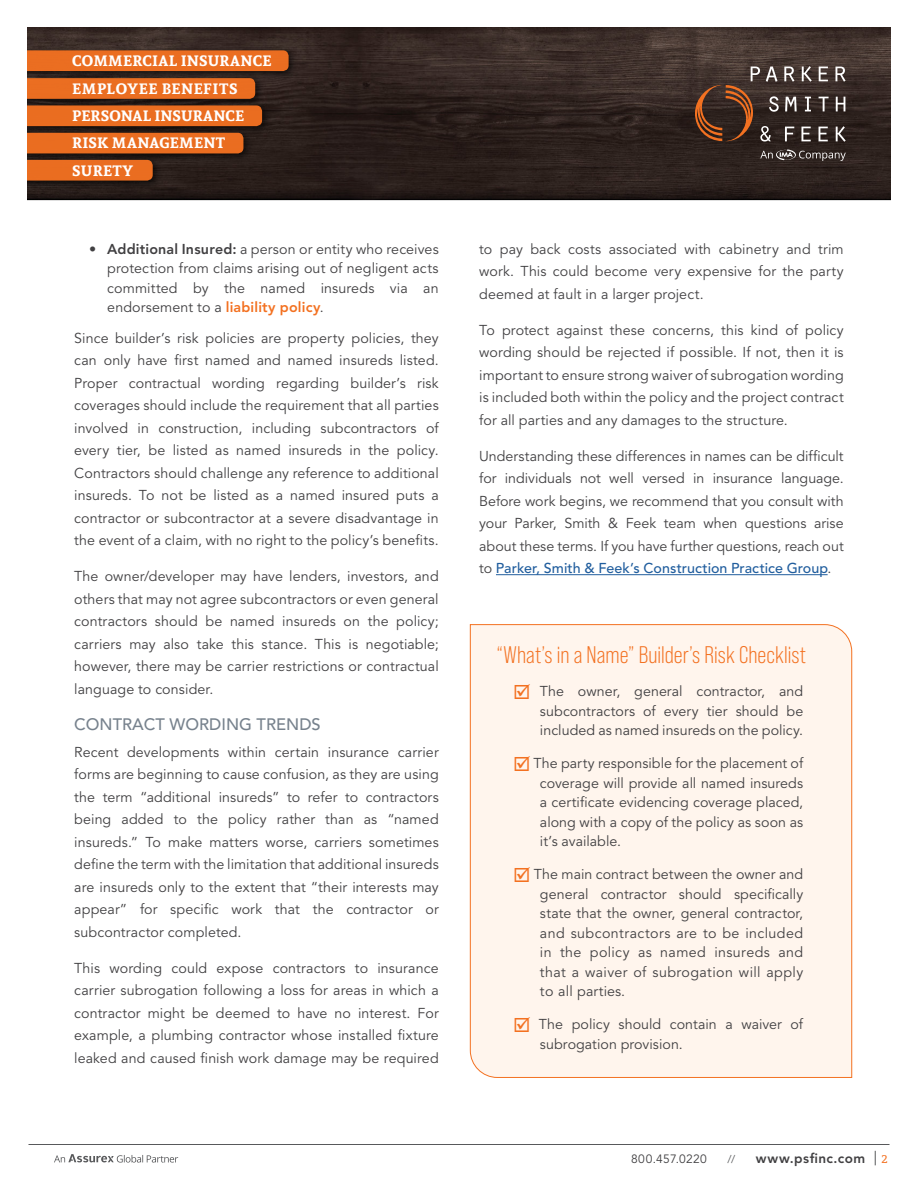
<style>
.page{position:relative;width:918px;height:1188px;background:#fff}
.page>*{position:absolute;margin:0;border:0;box-sizing:border-box;transform-origin:0 0}
.t1{font:24px "Bebas Neue Pro";letter-spacing:.005em;color:#f37121}
.t2{font:500 16.5px "Avenir LT Std";color:#77828d}
.t3{font:700 15px/27.3px "Andada";letter-spacing:.015em;color:#fff}
.t4{font:14.25px/22.5px "Avenir LT Std";letter-spacing:.005em;color:#414042;text-align:justify}
.t5{font:800 13.5px "Avenir LT Std";letter-spacing:.04em;color:#414042}
.t6{font:12px "Avenir LT Std";letter-spacing:.03em;color:#414042}
.t7{font:12px "Andada";color:#f37121}
.t8{font:11.25px "Avenir LT Std";color:#58595b}
.s1{font-weight:800}
.s2{font-weight:800;color:#f37121}
.s3{font-weight:500;color:#215e9e}
.s4{color:#f37121}
</style>
<div class="page">
<hr style="left:28px;top:1144px;width:862px;height:1px;background:#58595b">
<svg style="left:54px;top:1154px;width:124px;height:9px"></svg>
<svg style="left:875px;top:1151px;width:1px;height:14px"></svg>
<div style="left:470px;top:624px;width:382px;height:454px;background:#fff5ed"></div>
<hr style="left:496px;top:574px;width:332px;height:1px;background:#215e9e">
<svg style="left:27px;top:27px;width:864px;height:174px;background:#4e3123"></svg>
<p class="t3" style="left:72px;top:47px;width:201px">COMMERCIAL INSURANCE<br>EMPLOYEE BENEFITS<br>PERSONAL INSURANCE<br>RISK MANAGEMENT<br>SURETY</p>
<p class="t4" style="left:107px;top:240px;width:333px;line-height:19.5px;text-indent:-18px"><span class="s1">• Additional Insured:</span> a person or entity who receives protection from claims arising out of negligent acts committed by the named insureds via an endorsement to a <span class="s2">liability policy</span>.</p>
<p class="t4" style="left:74px;top:327px;width:366px">Since builder’s risk policies are property policies, they can only have first named and named insureds listed.<br>Proper contractual wording regarding builder’s risk coverages should include the requirement that all parties involved in construction, including subcontractors of every tier, be listed as named insureds in the policy.<br>Contractors should challenge any reference to additional insureds. To not be listed as a named insured puts a contractor or subcontractor at a severe disadvantage in the event of a claim, with no right to the policy’s benefits.</p>
<p class="t4" style="left:74px;top:566px;width:366px">The owner/developer may have lenders, investors, and others that may not agree subcontractors or even general contractors should be named insureds on the policy; carriers may also take this stance. This is negotiable; however, there may be carrier restrictions or contractual language to consider.</p>
<p class="t2" style="left:74px;top:715px;width:248px">CONTRACT WORDING TRENDS</p>
<p class="t4" style="left:74px;top:741px;width:366px">Recent developments within certain insurance carrier forms are beginning to cause confusion, as they are using the term “additional insureds” to refer to contractors being added to the policy rather than as “named insureds.” To make matters worse, carriers sometimes define the term with the limitation that additional insureds are insureds only to the extent that “their interests may appear” for specific work that the contractor or subcontractor completed.</p>
<p class="t4" style="left:74px;top:957px;width:366px">This wording could expose contractors to insurance carrier subrogation following a loss for areas in which a contractor might be deemed to have no interest. For example, a plumbing contractor whose installed fixture leaked and caused finish work damage may be required</p>
<p class="t4" style="left:479px;top:238px;width:366px">to pay back costs associated with cabinetry and trim work. This could become very expensive for the party deemed at fault in a larger project.</p>
<p class="t4" style="left:479px;top:319px;width:366px">To protect against these concerns, this kind of policy wording should be rejected if possible. If not, then it is important to ensure strong waiver of subrogation wording is included both within the policy and the project contract for all parties and any damages to the structure.</p>
<p class="t4" style="left:479px;top:445px;width:366px">Understanding these differences in names can be difficult for individuals not well versed in insurance language.<br>Before work begins, we recommend that you consult with your Parker, Smith &amp; Feek team when questions arise about these terms. If you have further questions, reach out to <span class="s3">Parker, Smith &amp; Feek’s Construction Practice Group</span>.</p>
<h1 class="t1" style="left:497px;top:642px;width:311px">“What’s in a Name” Builder’s Risk Checklist</h1>
<p class="t4" style="left:540px;top:682px;width:265px;line-height:19.5px;text-indent:-27px"><span class="s4">☑</span> The owner, general contractor, and subcontractors of every tier should be included as named insureds on the policy.</p>
<p class="t4" style="left:540px;top:754px;width:265px;line-height:19.5px;text-indent:-27px"><span class="s4">☑</span> The party responsible for the placement of coverage will provide all named insureds a certificate evidencing coverage placed, along with a copy of the policy as soon as it’s available.</p>
<p class="t4" style="left:540px;top:865px;width:265px;line-height:19.5px;text-indent:-27px"><span class="s4">☑</span> The main contract between the owner and general contractor should specifically state that the owner, general contractor, and subcontractors are to be included in the policy as named insureds and that a waiver of subrogation will apply to all parties.</p>
<p class="t4" style="left:540px;top:1015px;width:265px;line-height:19.5px;text-indent:-27px"><span class="s4">☑</span> The policy should contain a waiver of subrogation provision.</p>
<p class="t6" style="left:631px;top:1152px;width:77px">800.457.0220</p>
<p class="t8" style="left:727px;top:1152px;width:9px">//</p>
<p class="t5" style="left:756px;top:1150px;width:111px">www.psfinc.com</p>
<p class="t7" style="left:881px;top:1151px;width:8px">2</p>
</div>
